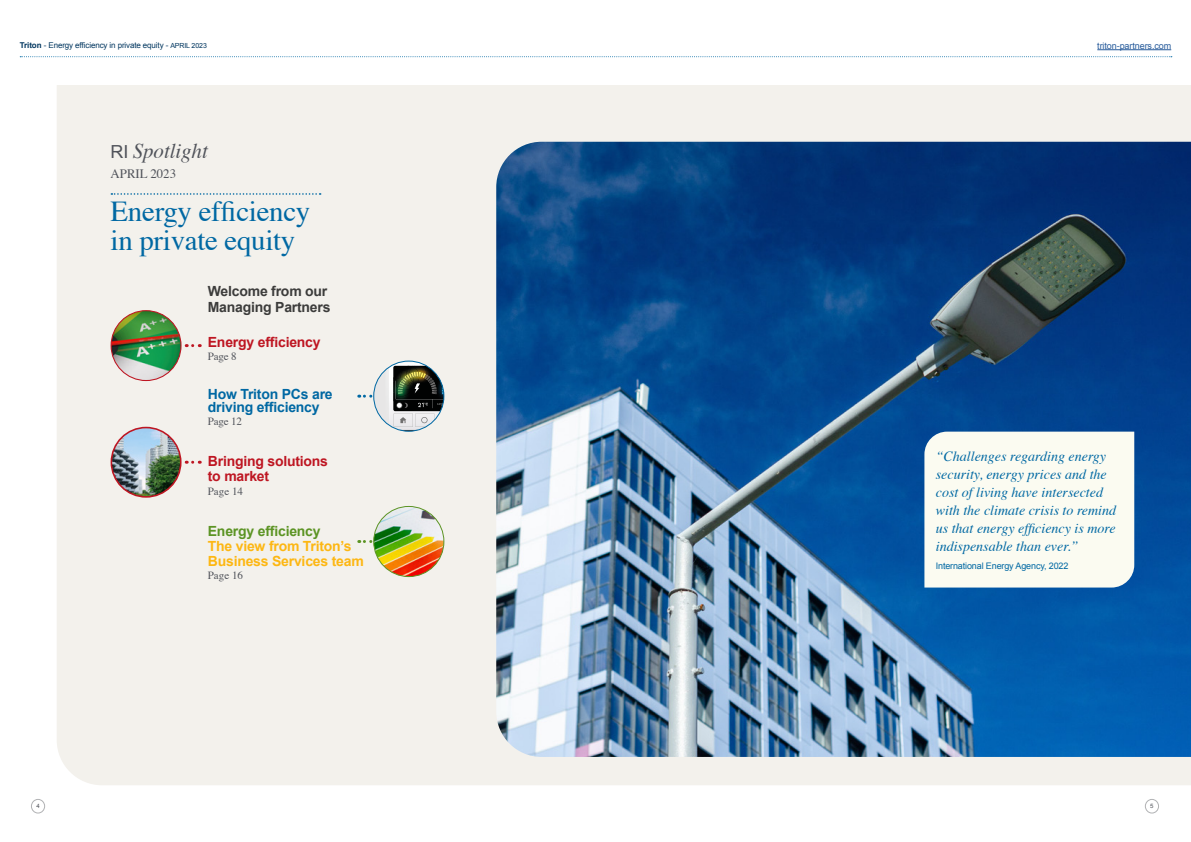
<style>
.page{position:relative;width:1191px;height:842px;background:#fff}
.page>*{position:absolute;margin:0;border:0;box-sizing:border-box;transform-origin:0 0}
.t1{font:28.9px/28.9px "Times";letter-spacing:-.01em;color:#0068a3}
.t2{font:italic 21px "Times";letter-spacing:-.005em;color:#50535a}
.t3{font:italic 14px/18px "Times";color:#0068a3}
.t4{font:700 14px/15px "Arial";letter-spacing:-.015em;color:#be1622}
.t5{font:700 14px/15px "Arial";letter-spacing:-.015em;color:#fdb713}
.t6{font:700 14px/13px "Arial";letter-spacing:-.015em;color:#0068a3}
.t7{font:700 14px/16px "Arial";letter-spacing:-.015em;color:#3c3c3b}
.t8{font:700 14px "Arial";letter-spacing:-.015em;color:#5c9424}
.t9{font:12.8px "Times";color:#50535a}
.t10{font:11px "Times";color:#50535a}
.t11{font:9px "Arial";letter-spacing:-.015em;color:#0068a3}
.t12{font:9px "Arial";letter-spacing:-.01em;color:#275b9b}
.t13{font:8px "Arial";letter-spacing:-.015em;color:#00365f}
.t14{font:6px "Arial";color:#50535a}
.s1{font-weight:700}
.s2{font-size:7px}
.s3{font-family:"Arial";font-style:normal;font-size:18px}
</style>
<div class="page">
<hr style="left:1097px;top:49px;width:74px;height:1px;background:#275b9b">
<div style="left:31px;top:799px;width:14px;height:14px;border:1px solid #b1b2b4;border-radius:50%"></div>
<div style="left:1145px;top:799px;width:13px;height:14px;border:1px solid #b1b2b4;border-radius:50%"></div>
<svg style="left:20px;top:56px;width:1151px;height:1px"></svg>
<div style="left:57px;top:85px;width:1134px;height:700px;background:#f3f1ec"></div>
<img style="left:496px;top:142px;width:695px;height:615px">
<img style="left:111px;top:311px;width:70px;height:69px;border-radius:35px">
<div style="left:111px;top:310px;width:70px;height:71px;border:1px solid #be1622;border-radius:50%"></div>
<img style="left:111px;top:427px;width:70px;height:70px;border-radius:35px">
<div style="left:111px;top:427px;width:70px;height:71px;border:2px solid #be1622;border-radius:50%"></div>
<svg style="left:186px;top:344px;width:7px;height:3px"></svg>
<svg style="left:186px;top:461px;width:7px;height:3px"></svg>
<svg style="left:111px;top:193px;width:210px;height:2px"></svg>
<div style="left:924px;top:432px;width:210px;height:155px;background:#fbfbf1"></div>
<svg style="left:359px;top:540px;width:14px;height:3px"></svg>
<img style="left:374px;top:506px;width:70px;height:71px;border-radius:35px">
<div style="left:373px;top:506px;width:71px;height:71px;border:1px solid #5c9424;border-radius:50%"></div>
<img style="left:359px;top:361px;width:86px;height:70px">
<div style="left:373px;top:361px;width:71px;height:71px;border:1px solid #0068a3;border-radius:50%"></div>
<p class="t13" style="left:20px;top:40px;width:188px"><span class="s1">Triton</span> - Energy efficiency in private equity - <span class="s2">APRIL 2023</span></p>
<p class="t12" style="left:1097px;top:40px;width:75px">triton-partners.com</p>
<h2 class="t2" style="left:111px;top:132px;width:99px"><span class="s3">RI</span> Spotlight</h2>
<p class="t9" style="left:111px;top:162px;width:67px">APRIL 2023</p>
<h1 class="t1" style="left:111px;top:194px;width:201px">Energy efficiency in private equity</h1>
<p class="t7" style="left:208px;top:284px;width:124px">Welcome from our<br>Managing Partners</p>
<p class="t4" style="left:208px;top:335px;width:114px">Energy efficiency</p>
<p class="t10" style="left:208px;top:346px;width:30px">Page 8</p>
<p class="t6" style="left:208px;top:388px;width:126px">How Triton PCs are driving efficiency</p>
<p class="t10" style="left:208px;top:411px;width:36px">Page 12</p>
<p class="t4" style="left:208px;top:454px;width:122px">Bringing solutions to market</p>
<p class="t10" style="left:208px;top:481px;width:37px">Page 14</p>
<p class="t8" style="left:208px;top:522px;width:114px">Energy efficiency</p>
<p class="t5" style="left:208px;top:539px;width:157px">The view from Triton’s<br>Business Services team</p>
<p class="t10" style="left:208px;top:565px;width:37px">Page 16</p>
<p class="t3" style="left:935px;top:446px;width:182px">“Challenges regarding energy security, energy prices and the cost of living have intersected with the climate crisis to remind us that energy efficiency is more indispensable than ever.”</p>
<p class="t11" style="left:935px;top:560px;width:134px">International Energy Agency, 2022</p>
<p class="t14" style="left:37px;top:802px;width:5px">4</p>
<p class="t14" style="left:1150px;top:802px;width:5px">5</p>
</div>
